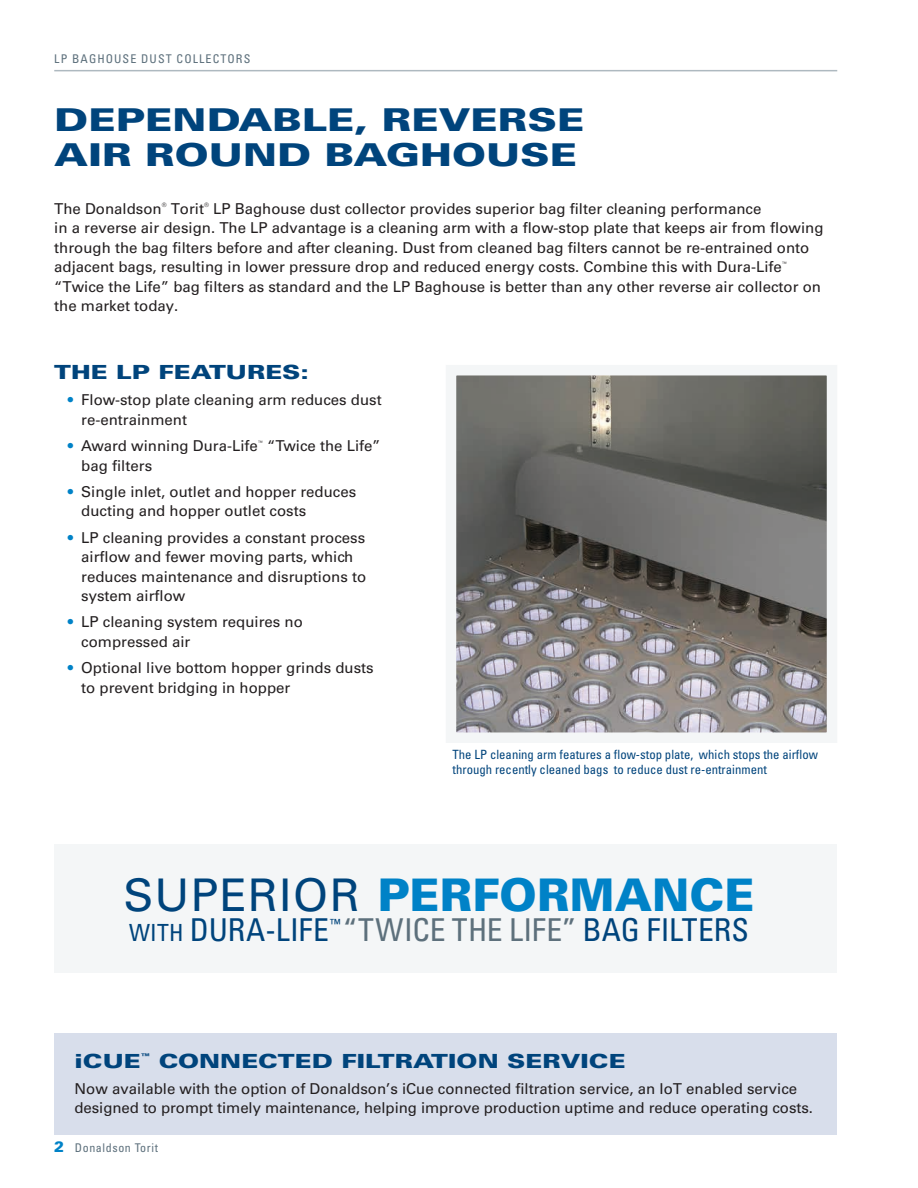
<style>
.page{position:relative;width:918px;height:1188px;background:#fff}
.page>*{position:absolute;margin:0;border:0;box-sizing:border-box;transform-origin:0 0}
.t1{font:900 45px "Univers LT Std";color:#0082c7}
.t2{font:900 31.5px/34.5px "Univers LT Std";color:#00447c;scale:1.3 1}
.t3{font:condensed 31.5px "Univers LT Std";color:#5d707c}
.t4{font:condensed 31.5px "Univers LT Std";letter-spacing:.005em;color:#00447c}
.t5{font:900 19.5px "Univers LT Std";color:#00447c;scale:1.3 1}
.t6{font:15px/19.5px "Univers LT Std";color:#231f20}
.t7{font:condensed 12.75px/15px "Univers LT Std";color:#00447c}
.t8{font:condensed 12.6px "Univers LT Std";color:#00447c}
.t9{font:condensed 12px "Univers LT Std";letter-spacing:.09em;color:#5d707c}
.t10{font:condensed 12px "Univers LT Std";letter-spacing:.05em;color:#5d707c}
.t11{font:900 7.8px "Univers LT Std";color:#00447c;scale:1.3 1}
.t12{font:6px "Univers LT Std";color:#231f20}
.s1{color:#0082c7}
.s2{font-weight:400;color:#00447c}
.s3{font-size:23.7px}
.s4{color:#00447c}
.s5{font-weight:900;font-stretch:normal;font-size:15px;color:#0082c7}
</style>
<div class="page">
<hr style="left:54px;top:70px;width:783px;height:1px;background:#aeb9c0">
<div style="left:54px;top:844px;width:783px;height:128px;background:#f4f6f7"></div>
<img style="left:457px;top:376px;width:369px;height:356px">
<div style="left:446px;top:365px;width:391px;height:378px;border:10px solid #f4f6f7"></div>
<div style="left:54px;top:1033px;width:783px;height:101px;background:#d8deeb"></div>
<p class="t9" style="left:54px;top:51px;width:198px">LP BAGHOUSE DUST COLLECTORS</p>
<h2 class="t2" style="left:54px;top:102px;width:409px">DEPENDABLE, REVERSE<br>AIR ROUND BAGHOUSE</h2>
<p class="t6" style="left:54px;top:199px;width:109px">The Donaldson</p>
<p class="t12" style="left:162px;top:202px;width:6px">®</p>
<p class="t6" style="left:171px;top:199px;width:35px">Torit</p>
<p class="t12" style="left:204px;top:202px;width:6px">®</p>
<p class="t6" style="left:54px;top:199px;width:771px;text-indent:159px">LP Baghouse dust collector provides superior bag filter cleaning performance<br>in a reverse air design. The LP advantage is a cleaning arm with a flow-stop plate that keeps air from flowing through the bag filters before and after cleaning. Dust from cleaned bag filters cannot be re-entrained onto adjacent bags, resulting in lower pressure drop and reduced energy costs. Combine this with Dura-Life</p>
<p class="t12" style="left:782px;top:260px;width:7px">™</p>
<p class="t6" style="left:54px;top:277px;width:768px">“Twice the Life” bag filters as standard and the LP Baghouse is better than any other reverse air collector on the market today.</p>
<h3 class="t5" style="left:54px;top:360px;width:197px">THE LP FEATURES:</h3>
<p class="t6" style="left:81px;top:390px;width:302px;text-indent:-14px"><span class="s1">•</span> Flow-stop plate cleaning arm reduces dust re-entrainment</p>
<p class="t6" style="left:68px;top:436px;width:192px"><span class="s1">•</span> Award winning Dura-Life</p>
<p class="t12" style="left:258px;top:439px;width:7px">™</p>
<p class="t6" style="left:267px;top:436px;width:115px">“Twice the Life”</p>
<p class="t6" style="left:81px;top:456px;width:73px">bag filters</p>
<p class="t6" style="left:81px;top:482px;width:277px;text-indent:-13px"><span class="s1">•</span> Single inlet, outlet and hopper reduces ducting and hopper outlet costs</p>
<p class="t6" style="left:81px;top:528px;width:287px;text-indent:-13px"><span class="s1">•</span> LP cleaning provides a constant process airflow and fewer moving parts, which reduces maintenance and disruptions to system airflow</p>
<p class="t6" style="left:81px;top:612px;width:223px;text-indent:-13px"><span class="s1">•</span> LP cleaning system requires no compressed air</p>
<p class="t6" style="left:81px;top:658px;width:294px;text-indent:-13px"><span class="s1">•</span> Optional live bottom hopper grinds dusts to prevent bridging in hopper</p>
<p class="t7" style="left:453px;top:747px;width:367px">The LP cleaning arm features a flow-stop plate, which stops the airflow through recently cleaned bags to reduce dust re-entrainment</p>
<h1 class="t1" style="left:124px;top:866px;width:632px"><span class="s2">SUPERIOR</span> PERFORMANCE</h1>
<h2 class="t4" style="left:129px;top:910px;width:201px"><span class="s3">with</span> DURA-LIFE</h2>
<p class="t8" style="left:330px;top:915px;width:12px">™</p>
<h2 class="t3" style="left:343px;top:910px;width:407px">“TWICE THE LIFE” <span class="s4">BAG FILTERS</span></h2>
<h3 class="t5" style="left:75px;top:1048px;width:52px">iCUE</h3>
<p class="t11" style="left:141px;top:1051px;width:9px">™</p>
<h3 class="t5" style="left:159px;top:1048px;width:361px">CONNECTED FILTRATION SERVICE</h3>
<p class="t6" style="left:75px;top:1079px;width:740px">Now available with the option of Donaldson’s iCue connected filtration service, an IoT enabled service designed to prompt timely maintenance, helping improve production uptime and reduce operating costs.</p>
<p class="t10" style="left:54px;top:1140px;width:105px"><span class="s5">2</span> Donaldson Torit</p>
</div>
